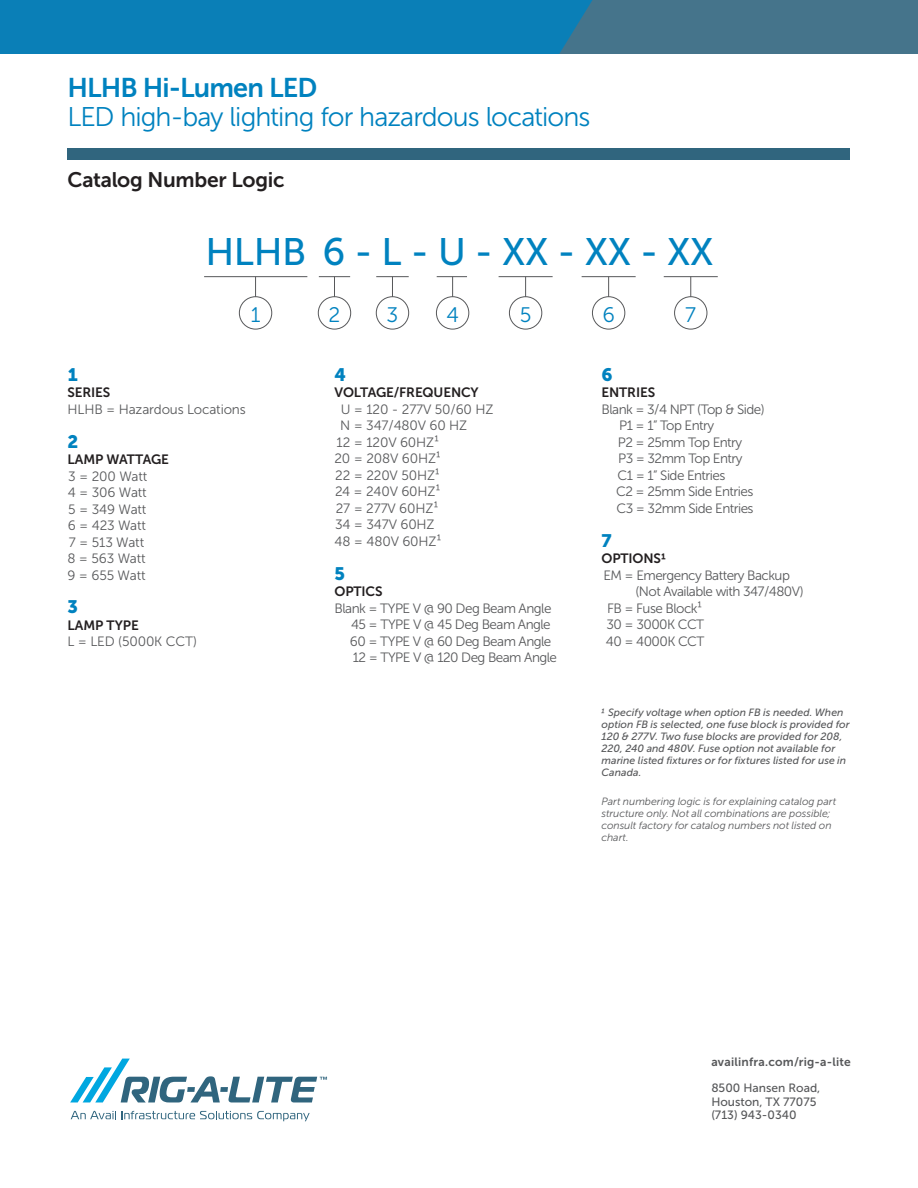
<style>
.page{position:relative;width:918px;height:1188px;background:#fff}
.page>*{position:absolute;margin:0;border:0;box-sizing:border-box;transform-origin:0 0}
.t1{font:38.25px "Museo Sans 500";letter-spacing:-.01em;color:#0082bf}
.t2{font:27px "Museo Sans 300";letter-spacing:-.035em;color:#0082bf}
.t3{font:27px "Museo Sans 700";letter-spacing:-.035em;color:#0082bf}
.t4{font:21px "Museo Sans 700";letter-spacing:-.015em;color:#231f20}
.t5{font:21px "Museo Sans 300";color:#0082bf}
.t6{font:18px "Museo Sans 900";color:#0082bf}
.t7{font:13.5px/16.5px "Museo Sans 300";letter-spacing:-.04em;color:#57585a}
.t8{font:13.5px/16.5px "Museo Sans 300";letter-spacing:-.01em;color:#57585a}
.t9{font:13.5px "Museo Sans 700";letter-spacing:-.01em;color:#231f20}
.t10{font:12px/13.5px "Museo Sans 500";color:#57585a}
.t11{font:12px "Museo Sans 700";letter-spacing:.02em;color:#57585a}
.t12{font:italic 10.5px/12px "Museo Sans 500";letter-spacing:.005em;color:#57585a}
.t13{font:italic 10.5px/12px "Museo Sans 300";letter-spacing:-.005em;color:#57585a}
</style>
<div class="page">
<div style="left:0;top:0;width:918px;height:54px;background:#45748b"></div>
<div style="left:0;top:0;width:593px;height:54px;background:#0a7fb7"></div>
<div style="left:68px;top:148px;width:782px;height:12px;background:#30657e"></div>
<hr style="left:204px;top:276px;width:103px;height:1px;background:#57585a">
<hr style="left:376px;top:276px;width:33px;height:1px;background:#57585a">
<hr style="left:319px;top:276px;width:31px;height:1px;background:#57585a">
<hr style="left:437px;top:276px;width:30px;height:1px;background:#57585a">
<hr style="left:499px;top:276px;width:54px;height:1px;background:#57585a">
<hr style="left:582px;top:276px;width:54px;height:1px;background:#57585a">
<hr style="left:664px;top:276px;width:54px;height:1px;background:#57585a">
<svg style="left:255px;top:277px;width:1px;height:19px"></svg>
<svg style="left:392px;top:277px;width:1px;height:19px"></svg>
<svg style="left:334px;top:277px;width:1px;height:19px"></svg>
<svg style="left:452px;top:277px;width:1px;height:19px"></svg>
<svg style="left:525px;top:277px;width:1px;height:19px"></svg>
<svg style="left:608px;top:277px;width:1px;height:19px"></svg>
<svg style="left:690px;top:277px;width:1px;height:19px"></svg>
<div style="left:239px;top:296px;width:33px;height:33px;border:1px solid #57585a;border-radius:50%"></div>
<div style="left:376px;top:296px;width:33px;height:33px;border:1px solid #57585a;border-radius:50%"></div>
<div style="left:318px;top:296px;width:33px;height:33px;border:1px solid #57585a;border-radius:50%"></div>
<div style="left:436px;top:296px;width:33px;height:33px;border:1px solid #57585a;border-radius:50%"></div>
<div style="left:509px;top:296px;width:33px;height:33px;border:1px solid #57585a;border-radius:50%"></div>
<div style="left:592px;top:296px;width:33px;height:33px;border:1px solid #57585a;border-radius:50%"></div>
<div style="left:674px;top:296px;width:33px;height:33px;border:1px solid #57585a;border-radius:50%"></div>
<svg style="left:71px;top:1111px;width:239px;height:10px"></svg>
<svg style="left:70px;top:1059px;width:257px;height:43px"></svg>
<h2 class="t3" style="left:68px;top:73px;width:251px">HLHB Hi-Lumen LED</h2>
<h2 class="t2" style="left:68px;top:102px;width:525px">LED high-bay lighting for hazardous locations</h2>
<h3 class="t4" style="left:68px;top:168px;width:219px">Catalog Number Logic</h3>
<h1 class="t1" style="left:205px;top:231px;width:510px">HLHB 6 - L - U - XX - XX - XX</h1>
<h3 class="t5" style="left:251px;top:303px;width:11px">1</h3>
<h3 class="t5" style="left:329px;top:303px;width:13px">2</h3>
<h3 class="t5" style="left:387px;top:303px;width:13px">3</h3>
<h3 class="t5" style="left:446px;top:303px;width:14px">4</h3>
<h3 class="t5" style="left:520px;top:303px;width:13px">5</h3>
<h3 class="t5" style="left:602px;top:303px;width:14px">6</h3>
<h3 class="t5" style="left:685px;top:303px;width:12px">7</h3>
<h3 class="t6" style="left:68px;top:364px;width:12px">1</h3>
<p class="t9" style="left:68px;top:385px;width:44px">SERIES</p>
<p class="t8" style="left:68px;top:401px;width:180px">HLHB = Hazardous Locations</p>
<h3 class="t6" style="left:68px;top:431px;width:12px">2</h3>
<p class="t9" style="left:68px;top:452px;width:103px">LAMP WATTAGE</p>
<p class="t8" style="left:68px;top:468px;width:81px">3 = 200 Watt<br>4 = 306 Watt<br>5 = 349 Watt<br>6 = 423 Watt<br>7 = 513 Watt<br>8 = 563 Watt<br>9 = 655 Watt</p>
<h3 class="t6" style="left:68px;top:597px;width:12px">3</h3>
<p class="t9" style="left:68px;top:618px;width:73px">LAMP TYPE</p>
<p class="t8" style="left:68px;top:634px;width:131px">L = LED (5000K CCT)</p>
<h3 class="t6" style="left:334px;top:364px;width:13px">4</h3>
<p class="t9" style="left:334px;top:385px;width:146px">VOLTAGE/FREQUENCY</p>
<p class="t8" style="left:341px;top:401px;width:154px">U = 120 - 277V 50/60 HZ</p>
<p class="t8" style="left:340px;top:418px;width:129px">N = 347/480V 60 HZ</p>
<p class="t8" style="left:337px;top:434px;width:104px">12 = 120V 60HZ¹</p>
<p class="t8" style="left:334px;top:451px;width:108px">20 = 208V 60HZ¹</p>
<p class="t8" style="left:335px;top:467px;width:106px">22 = 220V 50HZ¹</p>
<p class="t8" style="left:335px;top:484px;width:107px">24 = 240V 60HZ¹</p>
<p class="t8" style="left:336px;top:500px;width:104px">27 = 277V 60HZ¹</p>
<p class="t8" style="left:335px;top:517px;width:101px">34 = 347V 60HZ</p>
<p class="t8" style="left:334px;top:533px;width:109px">48 = 480V 60HZ¹</p>
<h3 class="t6" style="left:334px;top:563px;width:12px">5</h3>
<p class="t9" style="left:334px;top:584px;width:50px">OPTICS</p>
<p class="t7" style="left:350px;top:600px;width:209px;text-indent:-15px">Blank = TYPE V @ 90 Deg Beam Angle<br>45 = TYPE V @ 45 Deg Beam Angle<br>60 = TYPE V @ 60 Deg Beam Angle<br>12 = TYPE V @ 120 Deg Beam Angle</p>
<h3 class="t6" style="left:602px;top:364px;width:13px">6</h3>
<p class="t9" style="left:602px;top:385px;width:55px">ENTRIES</p>
<p class="t7" style="left:616px;top:401px;width:150px;text-indent:-15px">Blank = 3/4 NPT (Top &amp; Side)<br>P1 = 1” Top Entry<br>P2 = 25mm Top Entry<br>P3 = 32mm Top Entry<br>C1 = 1” Side Entries<br>C2 = 25mm Side Entries<br>C3 = 32mm Side Entries</p>
<h3 class="t6" style="left:602px;top:530px;width:12px">7</h3>
<p class="t9" style="left:602px;top:551px;width:66px">OPTIONS1</p>
<p class="t7" style="left:603px;top:567px;width:188px">EM = Emergency Battery Backup</p>
<p class="t7" style="left:636px;top:583px;width:170px">(Not Available with 347/480V)</p>
<p class="t7" style="left:607px;top:600px;width:97px">FB = Fuse Block¹</p>
<p class="t7" style="left:607px;top:616px;width:99px">30 = 3000K CCT</p>
<p class="t7" style="left:606px;top:633px;width:100px">40 = 4000K CCT</p>
<p class="t12" style="left:601px;top:707px;width:250px">1 Specify voltage when option FB is needed. When option FB is selected, one fuse block is provided for 120 &amp; 277V. Two fuse blocks are provided for 208, 220, 240 and 480V. Fuse option not available for marine listed fixtures or for fixtures listed for use in Canada.</p>
<p class="t13" style="left:602px;top:796px;width:236px">Part numbering logic is for explaining catalog part structure only. Not all combinations are possible; consult factory for catalog numbers not listed on chart.</p>
<p class="t11" style="left:711px;top:1056px;width:141px">availinfra.com/rig-a-lite</p>
<p class="t10" style="left:711px;top:1081px;width:110px">8500 Hansen Road,<br>Houston, TX 77075 (713) 943-0340</p>
</div>
